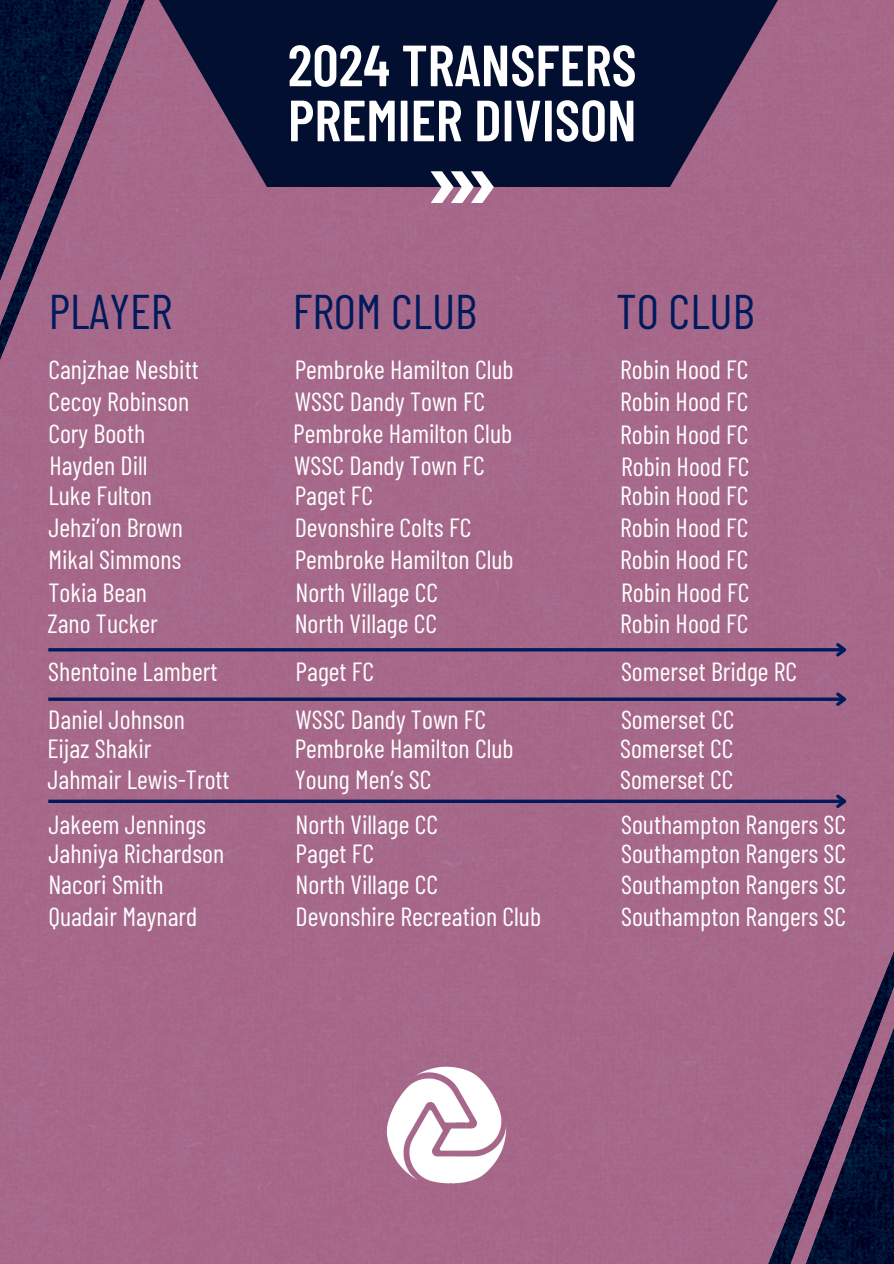
<style>
.page{position:relative;width:894px;height:1264px;background:#fff}
.page>*{position:absolute;margin:0;border:0;box-sizing:border-box;transform-origin:0 0}
.t1{font:600 57.9px/55.1px "Barlow Condensed";color:#fff}
.t2{font:48.6px "Barlow Condensed";color:#001b5b}
.t3{font:26.25px "Barlow Condensed";color:#fff}
</style>
<div class="page">
<div style="left:0;top:0;width:893px;height:1263px;background:#a6688a"></div>
<svg style="left:138px;top:0;width:666px;height:187px;background:#292345"></svg>
<svg style="left:771px;top:877px;width:122px;height:386px;background:#704a6b"></svg>
<svg style="left:0;top:0;width:138px;height:408px;background:#694869"></svg>
<svg style="left:430px;top:171px;width:63px;height:32px"></svg>
<img style="left:377px;top:1057px;width:138px;height:139px">
<hr style="left:48px;top:648px;width:796px;height:3px;background:#001b5b">
<svg style="left:832px;top:640px;width:17px;height:19px"></svg>
<svg style="left:48px;top:697px;width:784px;height:4px;background:#192661"></svg>
<svg style="left:832px;top:689px;width:17px;height:20px"></svg>
<svg style="left:48px;top:799px;width:784px;height:4px;background:#1a2662"></svg>
<svg style="left:832px;top:791px;width:17px;height:20px"></svg>
<p class="t1" style="left:288px;top:35px;width:350px">2024 TRANSFERS<br>PREMIER DIVISON</p>
<h2 class="t2" style="left:49px;top:280px;width:125px">PLAYER</h2>
<p class="t2" style="left:292px;top:280px;width:186px">FROM CLUB</p>
<p class="t2" style="left:616px;top:280px;width:140px">TO CLUB</p>
<p class="t3" style="left:48px;top:353px;width:152px">Canjzhae Nesbitt</p>
<p class="t3" style="left:294px;top:353px;width:220px">Pembroke Hamilton Club</p>
<p class="t3" style="left:620px;top:353px;width:130px">Robin Hood FC</p>
<p class="t3" style="left:48px;top:385px;width:142px">Cecoy Robinson</p>
<p class="t3" style="left:294px;top:385px;width:192px">WSSC Dandy Town FC</p>
<p class="t3" style="left:48px;top:417px;width:98px">Cory Booth</p>
<p class="t3" style="left:293px;top:417px;width:220px">Pembroke Hamilton Club</p>
<p class="t3" style="left:620px;top:385px;width:130px">Robin Hood FC</p>
<p class="t3" style="left:620px;top:418px;width:130px">Robin Hood FC</p>
<p class="t3" style="left:49px;top:448px;width:100px">Hayden Dill</p>
<p class="t3" style="left:294px;top:448px;width:192px">WSSC Dandy Town FC</p>
<p class="t3" style="left:621px;top:449px;width:130px">Robin Hood FC</p>
<p class="t3" style="left:620px;top:479px;width:130px">Robin Hood FC</p>
<p class="t3" style="left:620px;top:511px;width:130px">Robin Hood FC</p>
<p class="t3" style="left:48px;top:479px;width:105px">Luke Fulton</p>
<p class="t3" style="left:294px;top:479px;width:80px">Paget FC</p>
<p class="t3" style="left:48px;top:511px;width:136px">Jehzi’on Brown</p>
<p class="t3" style="left:294px;top:511px;width:178px">Devonshire Colts FC</p>
<p class="t3" style="left:48px;top:543px;width:134px">Mikal Simmons</p>
<h2 class="t3" style="left:294px;top:543px;width:220px">Pembroke Hamilton Club</h2>
<h2 class="t3" style="left:620px;top:543px;width:130px">Robin Hood FC</h2>
<p class="t3" style="left:48px;top:575px;width:100px">Tokia Bean</p>
<p class="t3" style="left:295px;top:575px;width:144px">North Village CC</p>
<p class="t3" style="left:621px;top:575px;width:130px">Robin Hood FC</p>
<p class="t3" style="left:47px;top:607px;width:112px">Zano Tucker</p>
<p class="t3" style="left:294px;top:607px;width:144px">North Village CC</p>
<p class="t3" style="left:620px;top:607px;width:130px">Robin Hood FC</p>
<p class="t3" style="left:48px;top:655px;width:170px">Shentoine Lambert</p>
<p class="t3" style="left:295px;top:655px;width:80px">Paget FC</p>
<p class="t3" style="left:621px;top:655px;width:178px">Somerset Bridge RC</p>
<p class="t3" style="left:48px;top:702px;width:138px">Daniel Johnson</p>
<p class="t3" style="left:295px;top:702px;width:192px">WSSC Dandy Town FC</p>
<p class="t3" style="left:621px;top:702px;width:115px">Somerset CC</p>
<p class="t3" style="left:47px;top:731px;width:106px">Eijaz Shakir</p>
<p class="t3" style="left:294px;top:731px;width:220px">Pembroke Hamilton Club</p>
<p class="t3" style="left:620px;top:731px;width:115px">Somerset CC</p>
<p class="t3" style="left:47px;top:762px;width:184px">Jahmair Lewis-Trott</p>
<p class="t3" style="left:294px;top:762px;width:138px">Young Men’s SC</p>
<p class="t3" style="left:620px;top:762px;width:115px">Somerset CC</p>
<p class="t3" style="left:48px;top:807px;width:159px">Jakeem Jennings</p>
<p class="t3" style="left:295px;top:807px;width:144px">North Village CC</p>
<p class="t3" style="left:48px;top:867px;width:117px">Nacori Smith</p>
<p class="t3" style="left:295px;top:867px;width:144px">North Village CC</p>
<p class="t3" style="left:48px;top:899px;width:150px">Quadair Maynard</p>
<p class="t3" style="left:295px;top:899px;width:247px">Devonshire Recreation Club</p>
<p class="t3" style="left:621px;top:899px;width:226px">Southampton Rangers SC</p>
<p class="t3" style="left:621px;top:807px;width:226px">Southampton Rangers SC</p>
<p class="t3" style="left:621px;top:867px;width:226px">Southampton Rangers SC</p>
<p class="t3" style="left:48px;top:837px;width:177px">Jahniya Richardson</p>
<p class="t3" style="left:295px;top:837px;width:80px">Paget FC</p>
<p class="t3" style="left:621px;top:837px;width:226px">Southampton Rangers SC</p>
</div>
